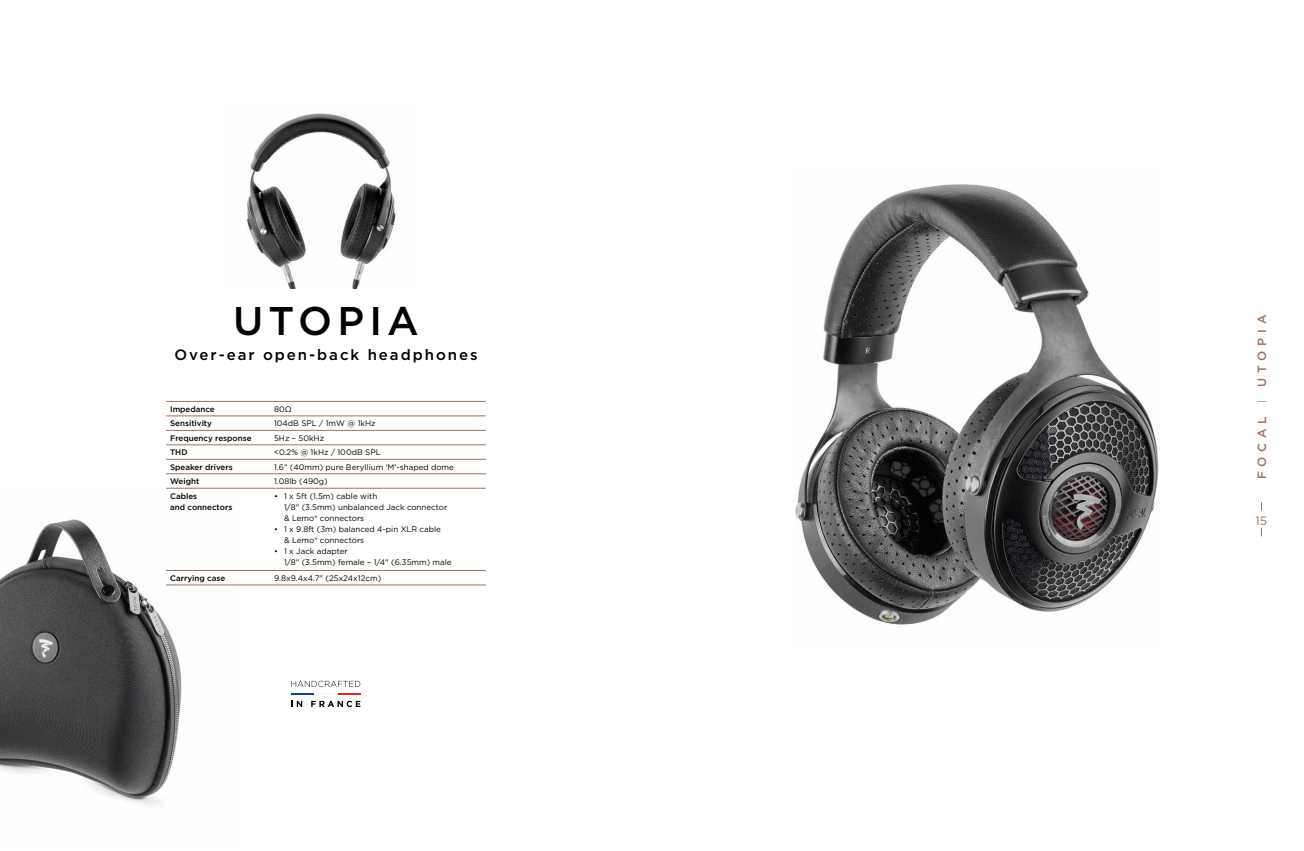
<style>
.page{position:relative;width:1304px;height:851px;background:#fff}
.page>*{position:absolute;margin:0;border:0;box-sizing:border-box;transform-origin:0 0}
.t1{font:500 40px "Gotham";letter-spacing:.13em;color:#000}
.t2{font:500 15px "Gotham";letter-spacing:.13em;color:#000}
.t3{font:500 12px "Gotham";letter-spacing:.4em;color:#a1715a}
.t4{font:12px "Gotham";color:#a1715a}
.t5{font:8px/11px "Gotham";color:#000}
.t6{font:500 8px/11px "Gotham";color:#000}
.s1{font-weight:300}
</style>
<div class="page">
<svg style="left:291px;top:693px;width:69px;height:1px"></svg>
<img style="left:795px;top:184px;width:364px;height:441px">
<img style="left:0;top:487px;width:240px;height:319px">
<img style="left:246px;top:113px;width:150px;height:175px">
<svg style="left:291px;top:680px;width:69px;height:7px"></svg>
<svg style="left:291px;top:700px;width:11px;height:7px"></svg>
<svg style="left:311px;top:700px;width:49px;height:7px"></svg>
<hr style="left:166px;top:401px;width:104px;height:1px;background:#a1715a">
<hr style="left:270px;top:401px;width:216px;height:1px;background:#a1715a">
<hr style="left:166px;top:415px;width:104px;height:1px;background:#a1715a">
<hr style="left:270px;top:415px;width:216px;height:1px;background:#a1715a">
<hr style="left:166px;top:430px;width:104px;height:1px;background:#a1715a">
<hr style="left:270px;top:430px;width:216px;height:1px;background:#a1715a">
<hr style="left:166px;top:444px;width:104px;height:1px;background:#a1715a">
<hr style="left:270px;top:444px;width:216px;height:1px;background:#a1715a">
<hr style="left:166px;top:459px;width:104px;height:1px;background:#a1715a">
<hr style="left:270px;top:459px;width:216px;height:1px;background:#a1715a">
<hr style="left:166px;top:473px;width:104px;height:1px;background:#a1715a">
<hr style="left:270px;top:473px;width:216px;height:1px;background:#a1715a">
<hr style="left:166px;top:488px;width:104px;height:1px;background:#a1715a">
<hr style="left:270px;top:488px;width:216px;height:1px;background:#a1715a">
<hr style="left:166px;top:570px;width:104px;height:1px;background:#a1715a">
<hr style="left:270px;top:570px;width:216px;height:1px;background:#a1715a">
<hr style="left:166px;top:584px;width:104px;height:1px;background:#a1715a">
<hr style="left:270px;top:584px;width:216px;height:1px;background:#a1715a">
<h1 class="t1" style="left:233px;top:294px;width:187px">UTOPIA</h1>
<h2 class="t2" style="left:174px;top:345px;width:305px">Over-ear open-back headphones</h2>
<p class="t6" style="left:170px;top:403px;width:46px">Impedance</p>
<p class="t5" style="left:274px;top:403px;width:19px">80Ω</p>
<p class="t6" style="left:170px;top:418px;width:43px">Sensitivity</p>
<p class="t5" style="left:274px;top:418px;width:103px">104dB SPL / 1mW @ 1kHz</p>
<p class="t6" style="left:170px;top:432px;width:83px">Frequency response</p>
<p class="t5" style="left:274px;top:432px;width:52px">5Hz – 50kHz</p>
<p class="t6" style="left:170px;top:446px;width:19px">THD</p>
<p class="t5" style="left:274px;top:446px;width:108px">&lt;0.2% @ 1kHz / 100dB SPL</p>
<p class="t6" style="left:170px;top:461px;width:64px">Speaker drivers</p>
<p class="t5" style="left:274px;top:461px;width:181px">1.6" (40mm) pure Beryllium 'M'-shaped dome</p>
<p class="t6" style="left:170px;top:475px;width:31px">Weight</p>
<p class="t5" style="left:274px;top:475px;width:55px">1.08lb (490g)</p>
<p class="t6" style="left:170px;top:490px;width:64px">Cables<br>and connectors</p>
<p class="t5" style="left:284px;top:490px;width:165px;text-indent:-10px">• 1 x 5ft (1.5m) cable with<br>1/8" (3.5mm) unbalanced Jack connector &amp; Lemo® connectors</p>
<p class="t5" style="left:284px;top:523px;width:158px;text-indent:-10px">• 1 x 9.8ft (3m) balanced 4-pin XLR cable &amp; Lemo® connectors</p>
<p class="t5" style="left:284px;top:545px;width:169px;text-indent:-10px">• 1 x Jack adapter<br>1/8" (3.5mm) female – 1/4" (6.35mm) male</p>
<p class="t6" style="left:170px;top:572px;width:57px">Carrying case</p>
<p class="t5" style="left:274px;top:572px;width:109px">9.8x9.4x4.7" (25x24x12cm)</p>
<h3 class="t3" style="left:1254px;top:479px;width:166px;rotate:-90deg">FOCAL <span class="s1">I</span> UTOPIA</h3>
<h3 class="t4" style="left:1256px;top:512px;width:13px">15</h3>
</div>
